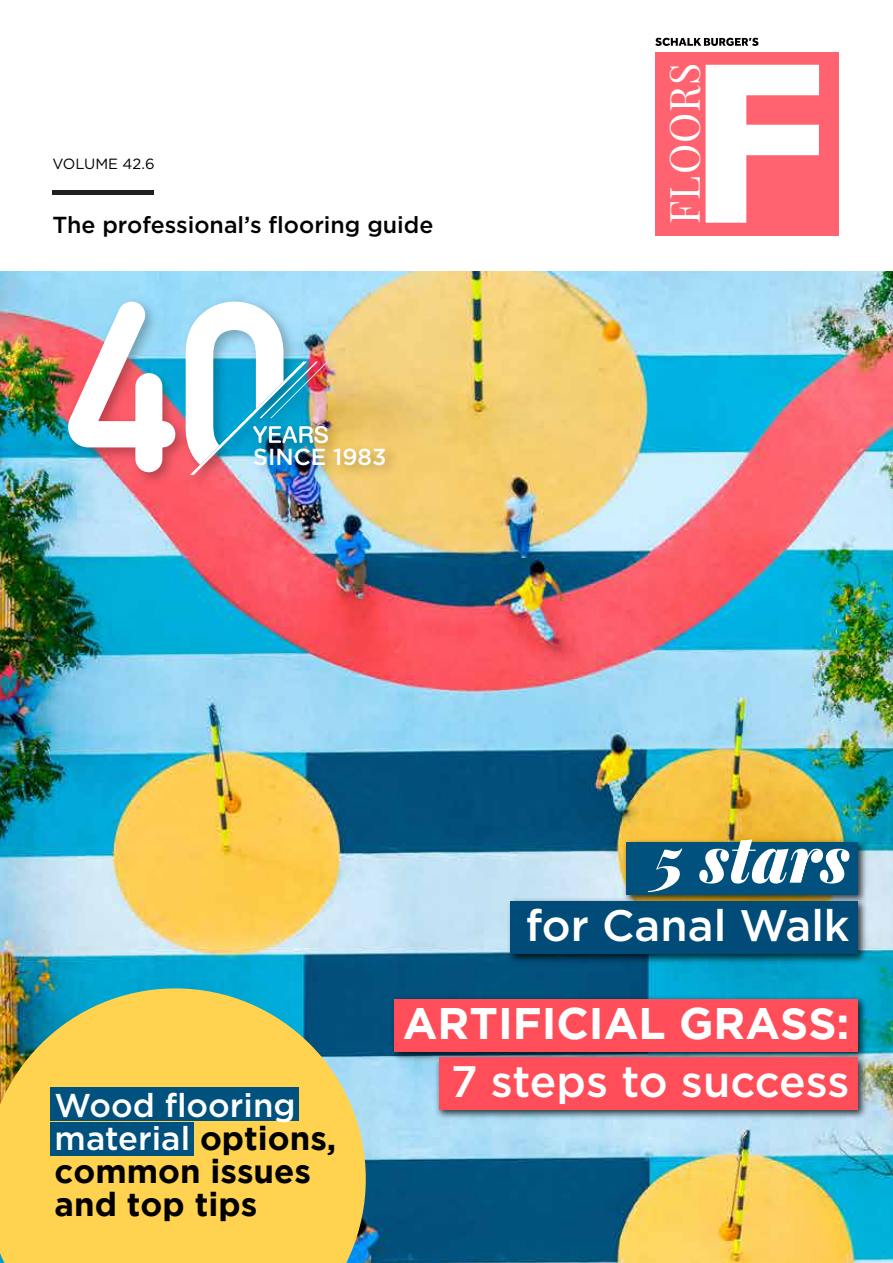
<style>
.page{position:relative;width:893px;height:1263px;background:#fff}
.page>*{position:absolute;margin:0;border:0;box-sizing:border-box;transform-origin:0 0}
.t1{font:italic 63.75px "Playfair Display";color:#fff}
.t2{font:700 44.1px/58.2px "Gotham";color:#fff;text-align:right}
.t3{font:500 44.1px "Gotham";color:#fff}
.t4{font:38.25px "Playfair Display";letter-spacing:.025em;color:#fff}
.t5{font:700 33px/33px "Gotham";color:#000}
.t6{font:500 23.1px "Gotham";color:#000}
.t7{font:500 23.1px "Gotham";color:#fff}
.t8{font:14.85px "Gotham";color:#000}
.s1{font-weight:500;color:#fff}
.s2{font-weight:500}
</style>
<div class="page">
<img style="left:0;top:272px;width:893px;height:991px">
<div style="left:52px;top:190px;width:102px;height:5px;background:#231f20"></div>
<div style="left:655px;top:52px;width:184px;height:184px;background:#ff636f"></div>
<svg style="left:706px;top:65px;width:113px;height:158px"></svg>
<svg style="left:655px;top:38px;width:103px;height:8px"></svg>
<img style="left:59px;top:292px;width:346px;height:201px">
<svg style="left:68px;top:302px;width:107px;height:170px"></svg>
<img style="left:186px;top:302px;width:142px;height:173px">
<img style="left:388px;top:992px;width:483px;height:71px">
<div style="left:394px;top:999px;width:464px;height:52px;background:#ff4e59"></div>
<img style="left:433px;top:1051px;width:438px;height:71px">
<div style="left:439px;top:1057px;width:419px;height:53px;background:#ff4e59"></div>
<img style="left:619px;top:837px;width:252px;height:58px">
<div style="left:626px;top:843px;width:232px;height:52px;background:#00517d"></div>
<img style="left:504px;top:895px;width:367px;height:71px">
<div style="left:511px;top:901px;width:347px;height:53px;background:#004b77"></div>
<svg style="left:0;top:988px;width:366px;height:275px;fill:#ffd250"></svg>
<div style="left:51px;top:1087px;width:248px;height:34px;background:#00517d"></div>
<div style="left:51px;top:1122px;width:143px;height:33px;background:#00517d"></div>
<p class="t8" style="left:52px;top:154px;width:104px">VOLUME 42.6</p>
<p class="t6" style="left:52px;top:209px;width:383px">The professional’s flooring guide</p>
<p class="t7" style="left:253px;top:441px;width:135px">SINCE 1983</p>
<p class="t4" style="left:656px;top:224px;width:153px;rotate:-90deg">FLOORS</p>
<p class="t1" style="left:654px;top:809px;width:197px">5 stars</p>
<p class="t3" style="left:526px;top:896px;width:325px">for Canal Walk</p>
<p class="t5" style="left:55px;top:1088px;width:283px"><span class="s1">Wood flooring material</span> options, common issues and top tips</p>
<p class="t2" style="left:403px;top:993px;width:448px">ARTIFICIAL GRASS:<br><span class="s2">7 steps to success</span></p>
</div>
